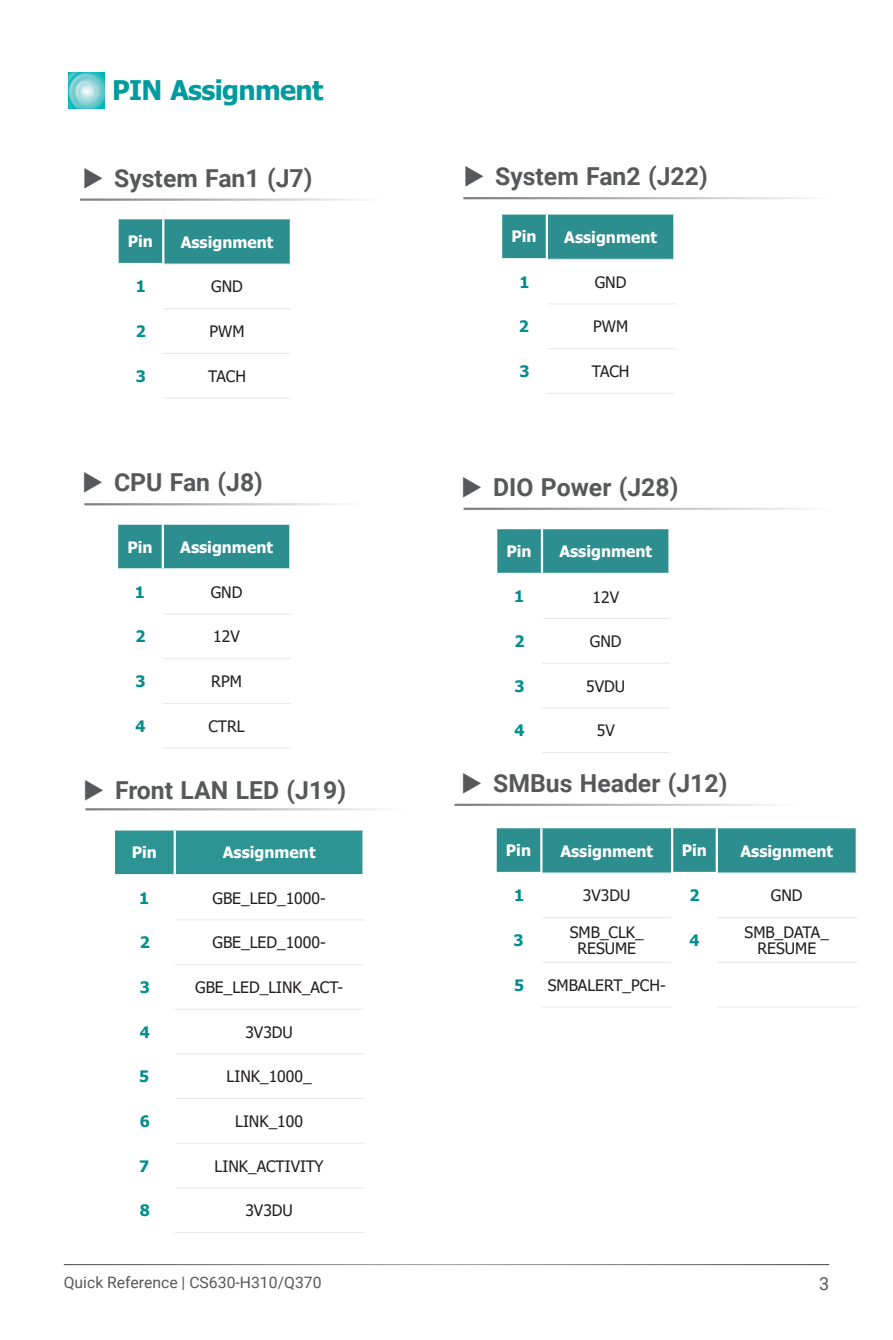
<style>
.page{position:relative;width:893px;height:1340px;background:#fff}
.page>*{position:absolute;margin:0;border:0;box-sizing:border-box;transform-origin:0 0}
.Subheading_1{font:700 27px "Tahoma";letter-spacing:-.025em;color:#009b9e}
.t1{font:700 24.75px "Roboto";color:#57585a}
.t2{font:18px "Roboto";color:#57585a}
.Pa0{font:15.75px/15.8px "Tahoma";color:#231f20;text-align:center}
.Pa0-2{font:700 15.75px "Tahoma";color:#fff}
.t3{font:15.75px "Roboto";color:#57585a}
.Pa0-3{font:700 15.75px "Tahoma";color:#008e91}
</style>
<div class="page">
<svg style="left:68px;top:72px;width:36px;height:36px"></svg>
<div style="left:119px;top:219px;width:171px;height:45px;background:#2c8e8f"></div>
<hr style="left:164px;top:264px;width:128px;height:1px;background:#e6e7e9">
<hr style="left:163px;top:308px;width:128px;height:1px;background:#e6e7e9">
<hr style="left:163px;top:353px;width:128px;height:1px;background:#e6e7e9">
<hr style="left:163px;top:397px;width:128px;height:1px;background:#e6e7e9">
<hr style="left:119px;top:263px;width:45px;height:2px;background:#fff">
<hr style="left:162px;top:219px;width:2px;height:44px;background:#fff">
<div style="left:502px;top:214px;width:171px;height:45px;background:#2c8e8f"></div>
<hr style="left:548px;top:259px;width:128px;height:1px;background:#e6e7e9">
<hr style="left:548px;top:303px;width:128px;height:1px;background:#e6e7e9">
<hr style="left:548px;top:348px;width:128px;height:1px;background:#e6e7e9">
<hr style="left:547px;top:393px;width:127px;height:1px;background:#e6e7e9">
<hr style="left:502px;top:258px;width:46px;height:2px;background:#fff">
<hr style="left:546px;top:214px;width:2px;height:44px;background:#fff">
<div style="left:118px;top:525px;width:171px;height:43px;background:#2c8e8f"></div>
<hr style="left:164px;top:613px;width:127px;height:1px;background:#e6e7e9">
<hr style="left:163px;top:658px;width:127px;height:1px;background:#e6e7e9">
<hr style="left:163px;top:703px;width:127px;height:1px;background:#e6e7e9">
<hr style="left:163px;top:747px;width:127px;height:1px;background:#e6e7e9">
<hr style="left:162px;top:525px;width:2px;height:43px;background:#fff">
<hr style="left:289px;top:570px;width:2px;height:44px;background:#fff">
<div style="left:497px;top:529px;width:171px;height:44px;background:#2c8e8f"></div>
<hr style="left:543px;top:618px;width:128px;height:1px;background:#e6e7e9">
<hr style="left:542px;top:663px;width:127px;height:1px;background:#e6e7e9">
<hr style="left:542px;top:707px;width:127px;height:1px;background:#e6e7e9">
<hr style="left:542px;top:752px;width:127px;height:1px;background:#e6e7e9">
<hr style="left:541px;top:529px;width:2px;height:44px;background:#fff">
<hr style="left:80px;top:198px;width:305px;height:3px;background:#595a5b">
<hr style="left:85px;top:808px;width:325px;height:2px;background:#595a5b">
<hr style="left:463px;top:197px;width:374px;height:2px;background:#595a5b">
<hr style="left:84px;top:503px;width:281px;height:2px;background:#595a5b">
<hr style="left:464px;top:507px;width:375px;height:3px;background:#595a5b">
<hr style="left:455px;top:803px;width:347px;height:3px;background:#595a5b">
<div style="left:497px;top:828px;width:359px;height:44px;background:#2c8e8f"></div>
<hr style="left:542px;top:872px;width:129px;height:1px;background:#e6e7e9">
<hr style="left:542px;top:917px;width:129px;height:1px;background:#e6e7e9">
<hr style="left:542px;top:961px;width:129px;height:1px;background:#e6e7e9">
<hr style="left:541px;top:1006px;width:131px;height:1px;background:#e6e7e9">
<hr style="left:718px;top:961px;width:140px;height:1px;background:#e6e7e9">
<hr style="left:717px;top:1006px;width:140px;height:1px;background:#e6e7e9">
<hr style="left:718px;top:872px;width:140px;height:1px;background:#e6e7e9">
<hr style="left:718px;top:917px;width:140px;height:1px;background:#e6e7e9">
<hr style="left:497px;top:871px;width:45px;height:3px;background:#fff">
<hr style="left:540px;top:828px;width:2px;height:43px;background:#fff">
<hr style="left:671px;top:828px;width:2px;height:43px;background:#fff">
<hr style="left:716px;top:828px;width:2px;height:43px;background:#fff">
<hr style="left:856px;top:917px;width:2px;height:45px;background:#fff">
<hr style="left:671px;top:871px;width:47px;height:3px;background:#fff">
<div style="left:115px;top:830px;width:247px;height:44px;background:#2d9494"></div>
<hr style="left:176px;top:919px;width:189px;height:1px;background:#e6e7e9">
<hr style="left:175px;top:964px;width:189px;height:1px;background:#e6e7e9">
<hr style="left:175px;top:1008px;width:189px;height:1px;background:#e6e7e9">
<hr style="left:176px;top:1053px;width:189px;height:1px;background:#e6e7e9">
<hr style="left:176px;top:1098px;width:189px;height:1px;background:#e6e7e9">
<hr style="left:176px;top:1142px;width:189px;height:1px;background:#e6e7e9">
<hr style="left:176px;top:1187px;width:189px;height:1px;background:#e6e7e9">
<hr style="left:175px;top:1232px;width:189px;height:1px;background:#e6e7e9">
<hr style="left:174px;top:830px;width:2px;height:44px;background:#fff">
<hr style="left:64px;top:1263px;width:765px;height:2px;background:#57585a">
<p class="Subheading_1" style="left:112px;top:71px;width:213px">PIN Assignment</p>
<p class="t1" style="left:114px;top:160px;width:200px">System Fan1 (J7)</p>
<p class="Pa0-2" style="left:128px;top:230px;width:27px">Pin</p>
<p class="Pa0-2" style="left:181px;top:231px;width:94px">Assignment</p>
<p class="Pa0-3" style="left:136px;top:275px;width:12px">1</p>
<p class="Pa0" style="left:211px;top:280px;width:33px">GND</p>
<p class="Pa0-3" style="left:136px;top:320px;width:12px">2</p>
<p class="Pa0" style="left:210px;top:324px;width:37px">PWM</p>
<p class="Pa0-3" style="left:136px;top:365px;width:12px">3</p>
<p class="Pa0" style="left:208px;top:369px;width:39px">TACH</p>
<p class="t1" style="left:495px;top:159px;width:214px">System Fan2 (J22)</p>
<p class="Pa0-2" style="left:511px;top:226px;width:27px">Pin</p>
<p class="Pa0-2" style="left:564px;top:226px;width:94px">Assignment</p>
<p class="Pa0-3" style="left:519px;top:271px;width:12px">1</p>
<p class="Pa0" style="left:595px;top:275px;width:33px">GND</p>
<p class="Pa0-3" style="left:519px;top:315px;width:12px">2</p>
<p class="Pa0" style="left:593px;top:319px;width:37px">PWM</p>
<p class="Pa0-3" style="left:519px;top:360px;width:12px">3</p>
<p class="Pa0" style="left:592px;top:364px;width:39px">TACH</p>
<p class="t1" style="left:114px;top:465px;width:150px">CPU Fan (J8)</p>
<p class="t1" style="left:493px;top:469px;width:187px">DIO Power (J28)</p>
<p class="Pa0-2" style="left:127px;top:536px;width:27px">Pin</p>
<p class="Pa0-2" style="left:180px;top:536px;width:94px">Assignment</p>
<p class="Pa0-3" style="left:135px;top:581px;width:12px">1</p>
<p class="Pa0" style="left:211px;top:585px;width:33px">GND</p>
<p class="Pa0-3" style="left:135px;top:625px;width:12px">2</p>
<p class="Pa0" style="left:213px;top:629px;width:28px">12V</p>
<p class="Pa0-3" style="left:135px;top:670px;width:12px">3</p>
<p class="Pa0" style="left:211px;top:674px;width:32px">RPM</p>
<p class="Pa0-3" style="left:135px;top:715px;width:12px">4</p>
<p class="Pa0" style="left:208px;top:719px;width:38px">CTRL</p>
<p class="t1" style="left:115px;top:772px;width:233px">Front LAN LED (J19)</p>
<p class="Pa0-2" style="left:132px;top:841px;width:27px">Pin</p>
<p class="Pa0-2" style="left:223px;top:841px;width:94px">Assignment</p>
<p class="Pa0-3" style="left:139px;top:886px;width:12px">1</p>
<p class="Pa0" style="left:212px;top:891px;width:115px">GBE_LED_1000-</p>
<p class="Pa0-3" style="left:140px;top:931px;width:12px">2</p>
<p class="Pa0" style="left:212px;top:935px;width:115px">GBE_LED_1000-</p>
<p class="Pa0-3" style="left:140px;top:976px;width:12px">3</p>
<p class="Pa0" style="left:195px;top:980px;width:149px">GBE_LED_LINK_ACT-</p>
<p class="Pa0-3" style="left:140px;top:1020px;width:12px">4</p>
<p class="Pa0" style="left:245px;top:1024px;width:49px">3V3DU</p>
<p class="Pa0-3" style="left:139px;top:1065px;width:12px">5</p>
<p class="Pa0" style="left:227px;top:1069px;width:87px">LINK_1000_</p>
<p class="Pa0-3" style="left:140px;top:1110px;width:12px">6</p>
<p class="Pa0" style="left:235px;top:1114px;width:69px">LINK_100</p>
<p class="Pa0-3" style="left:139px;top:1154px;width:12px">7</p>
<p class="Pa0" style="left:215px;top:1158px;width:111px">LINK_ACTIVITY</p>
<p class="Pa0-3" style="left:140px;top:1199px;width:12px">8</p>
<p class="Pa0" style="left:245px;top:1203px;width:49px">3V3DU</p>
<p class="Pa0-2" style="left:506px;top:540px;width:27px">Pin</p>
<p class="Pa0-2" style="left:559px;top:540px;width:94px">Assignment</p>
<p class="Pa0-3" style="left:514px;top:585px;width:12px">1</p>
<p class="Pa0" style="left:592px;top:590px;width:28px">12V</p>
<p class="Pa0-3" style="left:515px;top:630px;width:12px">2</p>
<p class="Pa0" style="left:590px;top:634px;width:33px">GND</p>
<p class="Pa0-3" style="left:515px;top:675px;width:12px">3</p>
<p class="Pa0" style="left:586px;top:679px;width:41px">5VDU</p>
<p class="Pa0-3" style="left:515px;top:719px;width:12px">4</p>
<p class="Pa0" style="left:597px;top:723px;width:20px">5V</p>
<p class="t1" style="left:493px;top:765px;width:236px">SMBus Header (J12)</p>
<p class="Pa0-2" style="left:506px;top:839px;width:27px">Pin</p>
<p class="Pa0-2" style="left:560px;top:839px;width:94px">Assignment</p>
<p class="Pa0-2" style="left:682px;top:839px;width:27px">Pin</p>
<p class="Pa0-2" style="left:740px;top:839px;width:94px">Assignment</p>
<p class="Pa0-3" style="left:514px;top:884px;width:12px">1</p>
<p class="Pa0" style="left:583px;top:888px;width:49px">3V3DU</p>
<p class="Pa0-3" style="left:689px;top:884px;width:12px">2</p>
<p class="Pa0" style="left:771px;top:888px;width:33px">GND</p>
<p class="Pa0-3" style="left:513px;top:929px;width:12px">3</p>
<p class="Pa0" style="left:570px;top:925px;width:75px">SMB_CLK_<br>RESUME</p>
<p class="Pa0-3" style="left:689px;top:929px;width:12px">4</p>
<p class="Pa0" style="left:745px;top:925px;width:86px">SMB_DATA_<br>RESUME</p>
<p class="Pa0-3" style="left:514px;top:973px;width:12px">5</p>
<p class="Pa0" style="left:548px;top:977px;width:119px">SMBALERT_PCH-</p>
<p class="t3" style="left:64px;top:1271px;width:259px">Quick Reference | CS630-H310/Q370</p>
<p class="t2" style="left:819px;top:1270px;width:12px">3</p>
</div>
